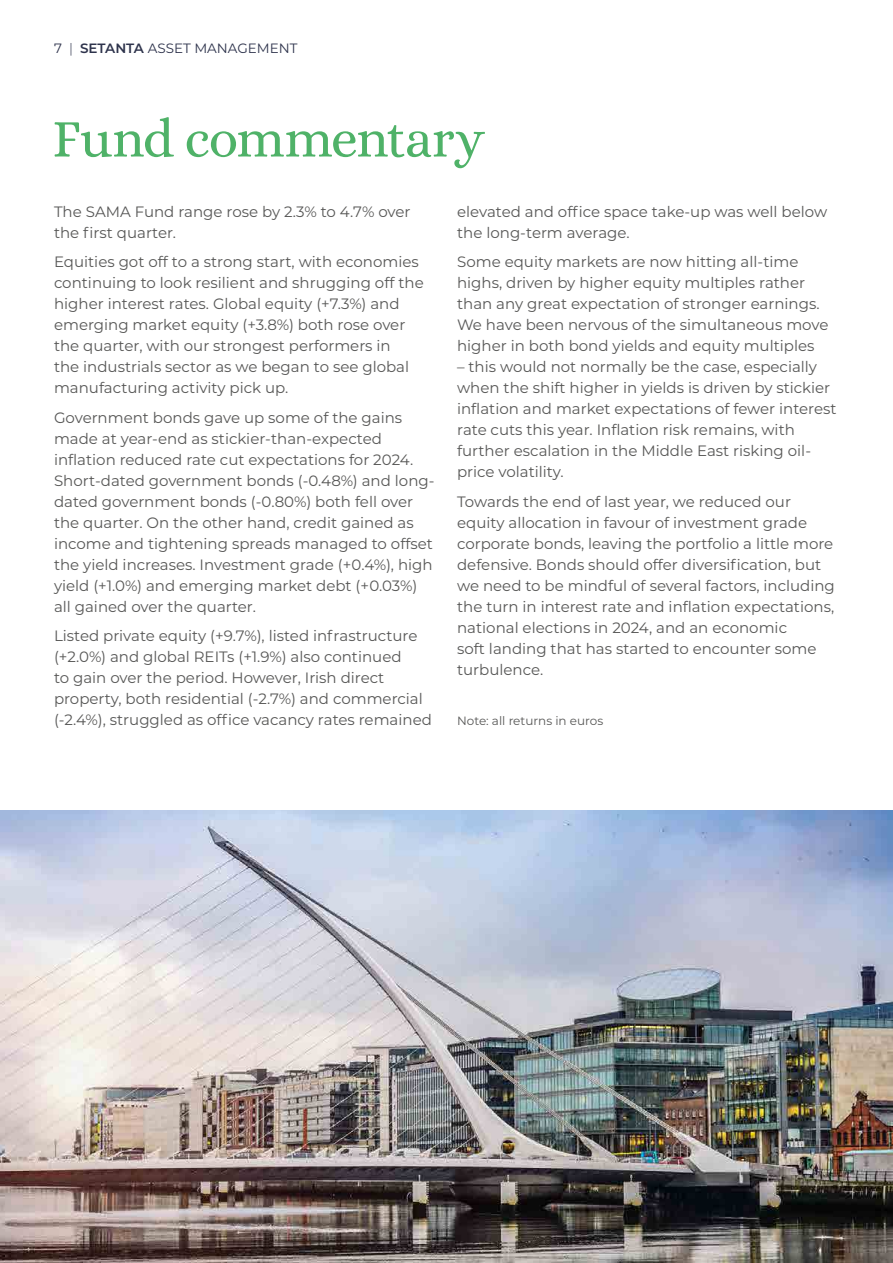
<style>
.page{position:relative;width:893px;height:1263px;background:#fff}
.page>*{position:absolute;margin:0;border:0;box-sizing:border-box;transform-origin:0 0}
.t1{font:54px "Alice";letter-spacing:-.025em;color:#4fb268}
.t2{font:15px/21px "Montserrat";color:#575756}
.t3{font:13.5px "Montserrat";color:#2e334c}
.t4{font:12px "Montserrat";color:#575756}
.s1{font-weight:300}
.s2{font-weight:600}
</style>
<div class="page">
<img style="left:0;top:810px;width:893px;height:453px">
<p class="t3" style="left:54px;top:39px;width:245px">7 <span class="s1">|</span> <span class="s2">SETANTA</span> ASSET MANAGEMENT</p>
<h1 class="t1" style="left:52px;top:111px;width:434px">Fund commentary</h1>
<p class="t2" style="left:457px;top:200px;width:372px">elevated and office space take-up was well below the long-term average.</p>
<p class="t2" style="left:457px;top:251px;width:373px">Some equity markets are now hitting all-time highs, driven by higher equity multiples rather than any great expectation of stronger earnings.<br>We have been nervous of the simultaneous move higher in both bond yields and equity multiples</p>
<p class="t2" style="left:457px;top:356px;width:381px">– this would not normally be the case, especially when the shift higher in yields is driven by stickier inflation and market expectations of fewer interest rate cuts this year. Inflation risk remains, with further escalation in the Middle East risking oil&shy;price volatility.</p>
<p class="t2" style="left:457px;top:490px;width:379px">Towards the end of last year, we reduced our equity allocation in favour of investment grade corporate bonds, leaving the portfolio a little more defensive. Bonds should offer diversification, but we need to be mindful of several factors, including the turn in interest rate and inflation expectations, national elections in 2024, and an economic<br>soft landing that has started to encounter some turbulence.</p>
<p class="t2" style="left:54px;top:200px;width:358px">The SAMA Fund range rose by 2.3% to 4.7% over the first quarter.</p>
<p class="t2" style="left:54px;top:251px;width:371px">Equities got off to a strong start, with economies continuing to look resilient and shrugging off the higher interest rates. Global equity (+7.3%) and emerging market equity (+3.8%) both rose over the quarter, with our strongest performers in<br>the industrials sector as we began to see global manufacturing activity pick up.</p>
<p class="t2" style="left:54px;top:406px;width:382px">Government bonds gave up some of the gains made at year-end as stickier-than-expected inflation reduced rate cut expectations for 2024.<br>Short-dated government bonds (-0.48%) and long&shy;dated government bonds (-0.80%) both fell over the quarter. On the other hand, credit gained as income and tightening spreads managed to offset the yield increases. Investment grade (+0.4%), high yield (+1.0%) and emerging market debt (+0.03%) all gained over the quarter.</p>
<p class="t2" style="left:54px;top:625px;width:379px">Listed private equity (+9.7%), listed infrastructure (+2.0%) and global REITs (+1.9%) also continued<br>to gain over the period. However, Irish direct property, both residential (-2.7%) and commercial (-2.4%), struggled as office vacancy rates remained</p>
<p class="t4" style="left:457px;top:712px;width:148px">Note: all returns in euros</p>
</div>
